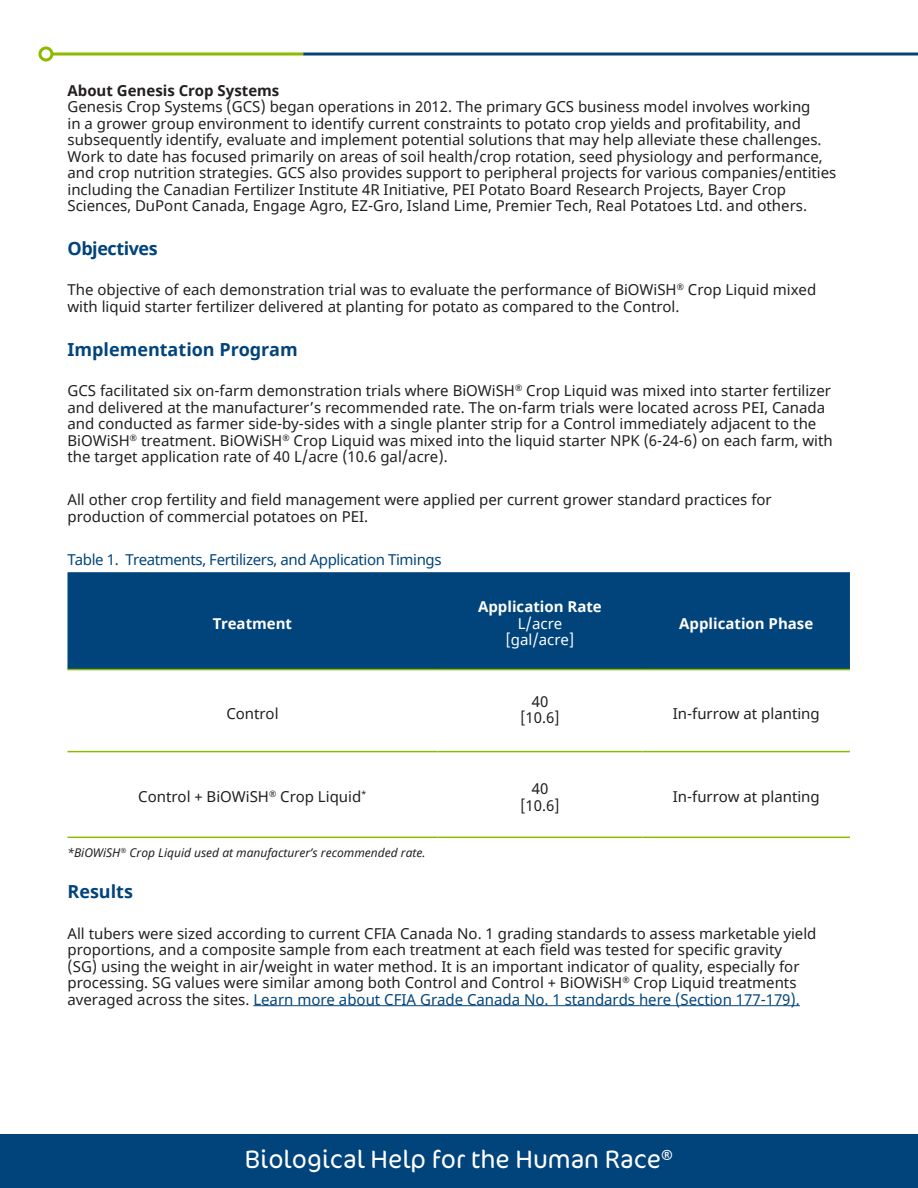
<style>
.page{position:relative;width:918px;height:1188px;background:#fff}
.page>*{position:absolute;margin:0;border:0;box-sizing:border-box;transform-origin:0 0}
.t1{font:300 25.5px "Cocon Pro";color:#fff}
.Paragraph_Heading{font:700 18px "Noto Sans";color:#00447b}
.Paragraph_Subheading{font:700 18px "Noto Sans";letter-spacing:-.025em;color:#00447b}
.t2{font:15px/16.5px "Noto Sans";color:#231f20}
.Paragraph_Heading-2{font:15px "Noto Sans";letter-spacing:-.025em;color:#00447b}
.t3{font:15px/16.5px "Noto Sans";color:#fff;text-align:center}
.t4{font:700 15px "Noto Sans";color:#fff}
.Paragraph_Heading-3{font:italic 12px "Noto Sans";color:#231f20}
.s1{font-weight:700}
.s2{color:#00447b}
</style>
<div class="page">
<div style="left:0;top:1134px;width:918px;height:54px;background:#00447b"></div>
<svg style="left:53px;top:52px;width:250px;height:4px"></svg>
<div style="left:38px;top:46px;width:15px;height:16px;border:3px solid #8dba00;border-radius:50%"></div>
<svg style="left:303px;top:52px;width:615px;height:4px;background:#3f729b"></svg>
<hr style="left:253px;top:1005px;width:547px;height:1px;background:#00447b">
<div style="left:68px;top:572px;width:782px;height:97px;background:#00447b"></div>
<hr style="left:68px;top:669px;width:369px;height:1px;background:#8dba00">
<hr style="left:437px;top:669px;width:206px;height:1px;background:#8dba00">
<hr style="left:643px;top:669px;width:207px;height:1px;background:#8dba00">
<hr style="left:68px;top:751px;width:369px;height:1px;background:#8dba00">
<hr style="left:437px;top:751px;width:206px;height:1px;background:#8dba00">
<hr style="left:643px;top:751px;width:207px;height:1px;background:#8dba00">
<hr style="left:68px;top:837px;width:369px;height:1px;background:#8dba00">
<hr style="left:437px;top:837px;width:206px;height:1px;background:#8dba00">
<hr style="left:643px;top:837px;width:207px;height:1px;background:#8dba00">
<p class="t2" style="left:68px;top:82px;width:770px"><span class="s1">About Genesis Crop Systems<br></span>Genesis Crop Systems (GCS) began operations in 2012. The primary GCS business model involves working<br>in a grower group environment to identify current constraints to potato crop yields and profitability, and subsequently identify, evaluate and implement potential solutions that may help alleviate these challenges.<br>Work to date has focused primarily on areas of soil health/crop rotation, seed physiology and performance, and crop nutrition strategies. GCS also provides support to peripheral projects for various companies/entities including the Canadian Fertilizer Institute 4R Initiative, PEI Potato Board Research Projects, Bayer Crop Sciences, DuPont Canada, Engage Agro, EZ-Gro, Island Lime, Premier Tech, Real Potatoes Ltd. and others.</p>
<p class="Paragraph_Subheading" style="left:68px;top:236px;width:92px">Objectives</p>
<p class="t2" style="left:68px;top:282px;width:750px">The objective of each demonstration trial was to evaluate the performance of BiOWiSH<sup>®</sup> Crop Liquid mixed with liquid starter fertilizer delivered at planting for potato as compared to the Control.</p>
<p class="Paragraph_Heading" style="left:68px;top:337px;width:232px">Implementation Program</p>
<p class="t2" style="left:68px;top:383px;width:767px">GCS facilitated six on-farm demonstration trials where BiOWiSH<sup>®</sup> Crop Liquid was mixed into starter fertilizer and delivered at the manufacturer’s recommended rate. The on-farm trials were located across PEI, Canada and conducted as farmer side-by-sides with a single planter strip for a Control immediately adjacent to the BiOWiSH<sup>®</sup> treatment. BiOWiSH<sup>®</sup> Crop Liquid was mixed into the liquid starter NPK (6-24-6) on each farm, with the target application rate of 40 L/acre (10.6 gal/acre).</p>
<p class="t2" style="left:68px;top:492px;width:706px">All other crop fertility and field management were applied per current grower standard practices for production of commercial potatoes on PEI.</p>
<p class="Paragraph_Heading-2" style="left:68px;top:550px;width:376px">Table 1. Treatments, Fertilizers, and Application Timings</p>
<p class="t4" style="left:213px;top:613px;width:81px">Treatment</p>
<p class="t3" style="left:478px;top:599px;width:125px"><span class="s1">Application Rate<br></span>L/acre<br>[gal/acre]</p>
<p class="t4" style="left:679px;top:613px;width:136px">Application Phase</p>
<p class="t2" style="left:226px;top:705px;width:54px">Control</p>
<p class="t2" style="left:520px;top:694px;width:41px;text-align:center">40 [10.6]</p>
<p class="t2" style="left:673px;top:705px;width:149px">In-furrow at planting</p>
<p class="t2" style="left:138px;top:789px;width:230px">Control + BiOWiSH<sup>®</sup> Crop Liquid<sup>*</sup></p>
<p class="t2" style="left:520px;top:781px;width:41px;text-align:center">40 [10.6]</p>
<p class="t2" style="left:673px;top:789px;width:149px">In-furrow at planting</p>
<p class="Paragraph_Heading-3" style="left:68px;top:844px;width:359px">*BiOWiSH<sup>®</sup> Crop Liquid used at manufacturer’s recommended rate.</p>
<p class="Paragraph_Heading" style="left:68px;top:879px;width:67px">Results</p>
<p class="t2" style="left:68px;top:925px;width:750px">All tubers were sized according to current CFIA Canada No. 1 grading standards to assess marketable yield proportions, and a composite sample from each treatment at each field was tested for specific gravity<br>(SG) using the weight in air/weight in water method. It is an important indicator of quality, especially for processing. SG values were similar among both Control and Control + BiOWiSH<sup>®</sup> Crop Liquid treatments averaged across the sites. <span class="s2">Learn more about CFIA Grade Canada No. 1 standards here (Section 177-179).</span></p>
<p class="t1" style="left:245px;top:1143px;width:430px">Biological Help for the Human Race<sup>®</sup></p>
</div>
